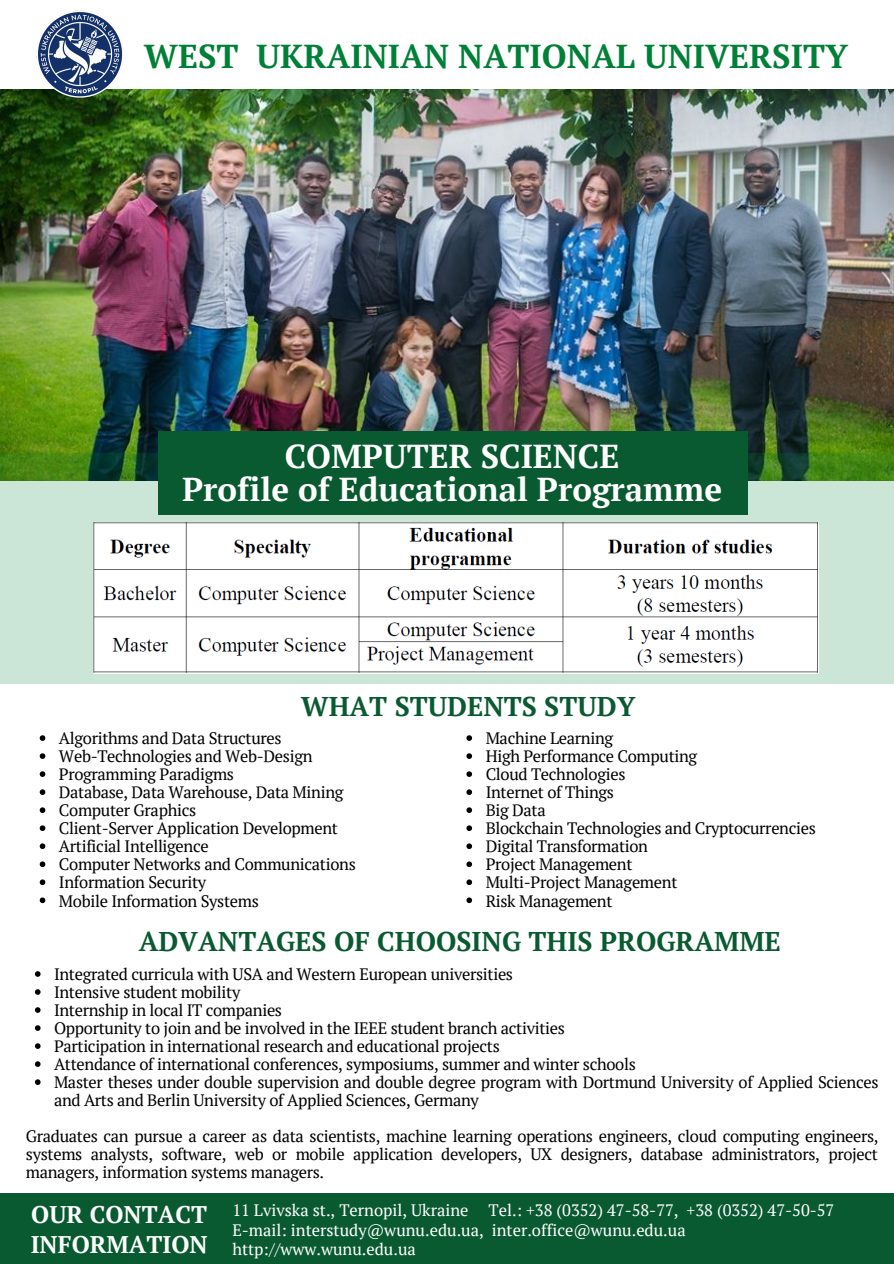
<style>
.page{position:relative;width:894px;height:1264px;background:#fff}
.page>*{position:absolute;margin:0;border:0;box-sizing:border-box;transform-origin:0 0}
.t1{font:700 33px "PT Serif";color:#fff}
.t2{font:700 33px "PT Serif";color:#008037}
.t3{font:700 27px "PT Serif";color:#0a5a31}
.t4{font:700 24px "PT Serif";color:#fff}
.t5{font:16.5px/18px "PT Serif";letter-spacing:-.02em;color:#000}
.t6{font:16.5px "PT Serif";color:#fff}
</style>
<div class="page">
<img style="left:0;top:89px;width:893px;height:364px">
<svg style="left:0;top:453px;width:893px;height:231px;background:#b4d2ba"></svg>
<img style="left:31px;top:10px;width:100px;height:97px">
<div style="left:0;top:1192px;width:893px;height:71px;background:#0a5a31"></div>
<div style="left:158px;top:431px;width:590px;height:83px;background:#0a5a31"></div>
<svg style="left:40px;top:735px;width:5px;height:6px"></svg>
<svg style="left:40px;top:753px;width:5px;height:6px"></svg>
<svg style="left:40px;top:771px;width:5px;height:6px"></svg>
<svg style="left:40px;top:789px;width:5px;height:6px"></svg>
<svg style="left:40px;top:807px;width:5px;height:6px"></svg>
<svg style="left:40px;top:825px;width:5px;height:6px"></svg>
<svg style="left:40px;top:843px;width:5px;height:6px"></svg>
<svg style="left:40px;top:861px;width:5px;height:6px"></svg>
<svg style="left:40px;top:879px;width:5px;height:6px"></svg>
<svg style="left:40px;top:897px;width:5px;height:6px"></svg>
<svg style="left:466px;top:735px;width:6px;height:6px"></svg>
<svg style="left:466px;top:753px;width:6px;height:6px"></svg>
<svg style="left:466px;top:771px;width:6px;height:6px"></svg>
<svg style="left:466px;top:789px;width:6px;height:6px"></svg>
<svg style="left:466px;top:807px;width:6px;height:6px"></svg>
<svg style="left:466px;top:825px;width:6px;height:6px"></svg>
<svg style="left:466px;top:843px;width:6px;height:6px"></svg>
<svg style="left:466px;top:861px;width:6px;height:6px"></svg>
<svg style="left:466px;top:879px;width:6px;height:6px"></svg>
<svg style="left:466px;top:897px;width:6px;height:6px"></svg>
<svg style="left:35px;top:971px;width:6px;height:5px"></svg>
<svg style="left:35px;top:989px;width:6px;height:5px"></svg>
<svg style="left:35px;top:1007px;width:6px;height:5px"></svg>
<svg style="left:35px;top:1025px;width:6px;height:5px"></svg>
<svg style="left:35px;top:1043px;width:6px;height:5px"></svg>
<svg style="left:35px;top:1061px;width:6px;height:5px"></svg>
<svg style="left:35px;top:1079px;width:6px;height:5px"></svg>
<img style="left:93px;top:522px;width:724px;height:151px">
<p class="t2" style="left:144px;top:33px;width:705px">WEST UKRAINIAN NATIONAL UNIVERSITY</p>
<p class="t1" style="left:284px;top:433px;width:336px">COMPUTER SCIENCE</p>
<p class="t1" style="left:182px;top:466px;width:541px">Profile of Educational Programme</p>
<p class="t3" style="left:301px;top:688px;width:336px">WHAT STUDENTS STUDY</p>
<p class="t5" style="left:59px;top:729px;width:224px">Algorithms and Data Structures</p>
<p class="t5" style="left:59px;top:747px;width:255px">Web-Technologies and Web-Design</p>
<p class="t5" style="left:59px;top:765px;width:177px">Programming Paradigms</p>
<p class="t5" style="left:59px;top:783px;width:286px">Database, Data Warehouse, Data Mining</p>
<p class="t5" style="left:59px;top:801px;width:139px">Computer Graphics</p>
<p class="t5" style="left:59px;top:819px;width:280px">Client-Server Application Development</p>
<p class="t5" style="left:59px;top:837px;width:151px">Artificial Intelligence</p>
<p class="t5" style="left:59px;top:855px;width:298px">Computer Networks and Communications</p>
<p class="t5" style="left:59px;top:873px;width:149px">Information Security</p>
<p class="t5" style="left:59px;top:891px;width:201px">Mobile Information Systems</p>
<p class="t5" style="left:485px;top:729px;width:129px">Machine Learning</p>
<p class="t5" style="left:485px;top:747px;width:213px">High Performance Computing</p>
<p class="t5" style="left:485px;top:765px;width:141px">Cloud Technologies</p>
<p class="t5" style="left:485px;top:783px;width:130px">Internet of Things</p>
<p class="t5" style="left:485px;top:801px;width:61px">Big Data</p>
<p class="t5" style="left:485px;top:819px;width:331px">Blockchain Technologies and Cryptocurrencies</p>
<p class="t5" style="left:485px;top:837px;width:164px">Digital Transformation</p>
<p class="t5" style="left:485px;top:855px;width:148px">Project Management</p>
<p class="t5" style="left:485px;top:873px;width:193px">Multi-Project Management</p>
<p class="t5" style="left:485px;top:891px;width:128px">Risk Management</p>
<p class="t3" style="left:139px;top:923px;width:643px">ADVANTAGES OF CHOOSING THIS PROGRAMME</p>
<p class="t5" style="left:54px;top:965px;width:460px">Integrated curricula with USA and Western European universities</p>
<p class="t5" style="left:54px;top:983px;width:188px">Intensive student mobility</p>
<p class="t5" style="left:54px;top:1001px;width:229px">Internship in local IT companies</p>
<p class="t5" style="left:54px;top:1019px;width:512px">Opportunity to join and be involved in the IEEE student branch activities</p>
<p class="t5" style="left:54px;top:1037px;width:447px">Participation in international research and educational projects</p>
<p class="t5" style="left:54px;top:1055px;width:583px">Attendance of international conferences, symposiums, summer and winter schools</p>
<p class="t5" style="left:54px;top:1073px;width:825px">Master theses under double supervision and double degree program with Dortmund University of Applied Sciences and Arts and Berlin University of Applied Sciences, Germany</p>
<p class="t5" style="left:26px;top:1127px;width:854px;text-align:justify">Graduates can pursue a career as data scientists, machine learning operations engineers, cloud computing engineers, systems analysts, software, web or mobile application developers, UX designers, database administrators, project managers, information systems managers.</p>
<p class="t6" style="left:232px;top:1199px;width:603px">11 Lvivska st., Ternopil, Ukraine Tel.: +38 (0352) 47-58-77, +38 (0352) 47-50-57</p>
<p class="t6" style="left:232px;top:1218px;width:455px">E-mail: interstudy@wunu.edu.ua, inter.office@wunu.edu.ua</p>
<p class="t6" style="left:232px;top:1237px;width:185px">http://www.wunu.edu.ua</p>
<p class="t4" style="left:31px;top:1197px;width:177px">OUR CONTACT</p>
<p class="t4" style="left:31px;top:1228px;width:178px">INFORMATION</p>
</div>
